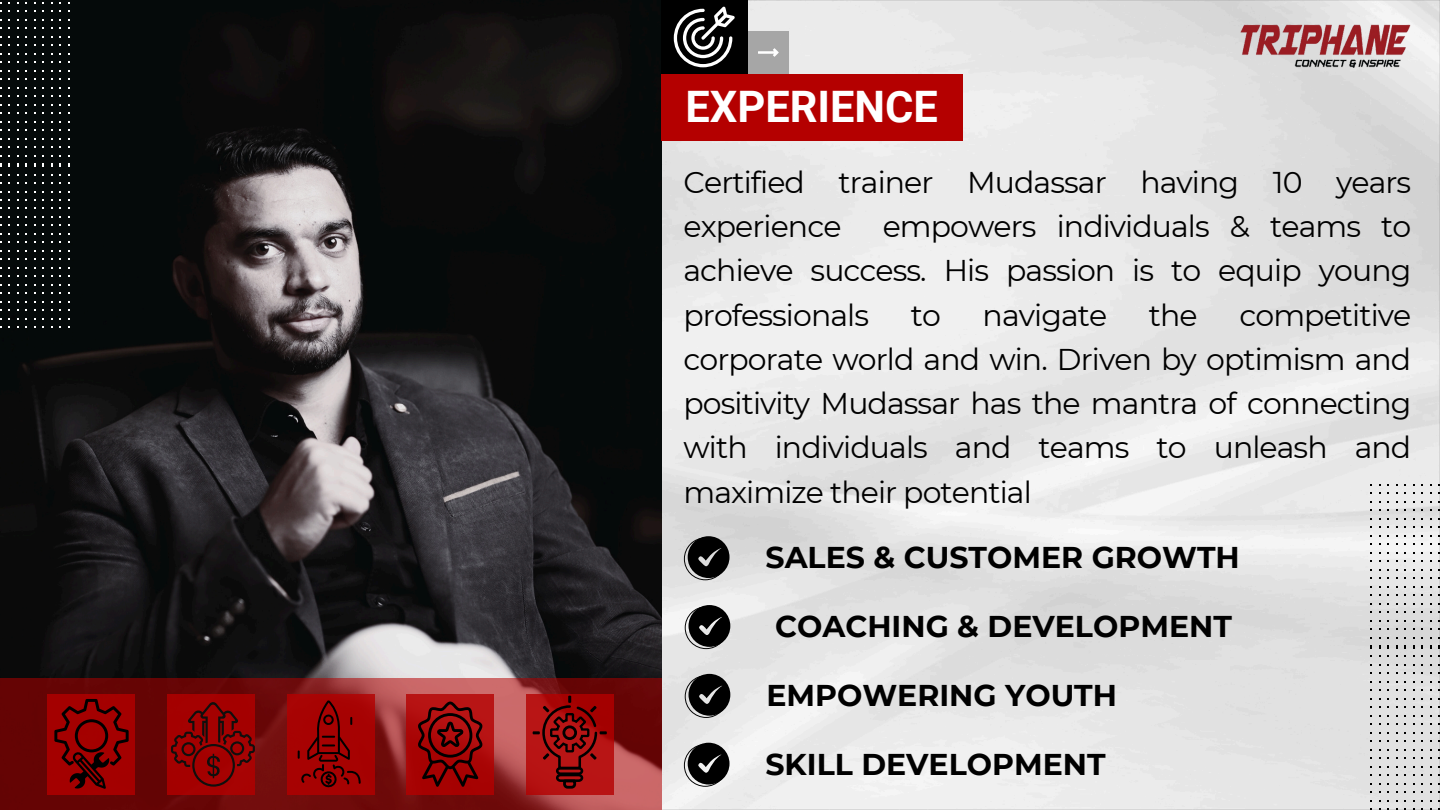
<style>
.page{position:relative;width:1440px;height:810px;background:#fff}
.page>*{position:absolute;margin:0;border:0;box-sizing:border-box;transform-origin:0 0}
.t1{font:700 43.4px "Roboto";color:#fff}
.t2{font:30px/44.2px "Montserrat";letter-spacing:-.03em;color:#000;text-align:justify}
.t3{font:700 30px "Montserrat";color:#000}
</style>
<div class="page">
<img style="left:662px;top:0;width:778px;height:810px">
<img style="left:0;top:0;width:662px;height:810px">
<svg style="left:0;top:678px;width:661px;height:132px;background:#801d1e"></svg>
<img style="left:1240px;top:24px;width:171px;height:43px">
<div style="left:48px;top:694px;width:87px;height:100px;background:#a40000"></div>
<svg style="left:54px;top:699px;width:75px;height:67px"></svg>
<svg style="left:70px;top:719px;width:39px;height:70px"></svg>
<div style="left:167px;top:694px;width:88px;height:100px;background:#a40101"></div>
<div style="left:287px;top:694px;width:87px;height:100px;background:#a70202"></div>
<div style="left:406px;top:694px;width:88px;height:100px;background:linear-gradient(to right,#ad0909,#b00d0d)"></div>
<div style="left:526px;top:694px;width:88px;height:100px;background:linear-gradient(to bottom,#ac0909,#b91515)"></div>
<svg style="left:418px;top:702px;width:65px;height:85px;background:#7c0606"></svg>
<svg style="left:533px;top:696px;width:74px;height:93px;background:#8f0c0c"></svg>
<svg style="left:171px;top:702px;width:84px;height:85px"></svg>
<svg style="left:298px;top:700px;width:63px;height:88px"></svg>
<div style="left:747px;top:31px;width:42px;height:43px;background:#a6a6a6"></div>
<svg style="left:758px;top:48px;width:21px;height:9px"></svg>
<div style="left:661px;top:74px;width:301px;height:67px;background:#b40000"></div>
<div style="left:661px;top:0;width:86px;height:74px;background:#000"></div>
<svg style="left:674px;top:7px;width:61px;height:60px"></svg>
<svg style="left:685px;top:605px;width:45px;height:44px;background:#4c4c4c"></svg>
<svg style="left:685px;top:674px;width:45px;height:44px;background:#494949"></svg>
<svg style="left:684px;top:743px;width:46px;height:44px"></svg>
<svg style="left:684px;top:536px;width:46px;height:44px;background:#4a4a4a"></svg>
<p class="t1" style="left:685px;top:82px;width:254px">EXPERIENCE</p>
<p class="t2" style="left:683px;top:160px;width:729px">Certified trainer Mudassar having 10 years experience</p>
<p class="t2" style="left:683px;top:204px;width:729px;text-indent:199px">empowers individuals &amp; teams to achieve success. His passion is to equip young professionals</p>
<p class="t2" style="left:683px;top:293px;width:729px;text-indent:556px">competitive corporate world and win. Driven by optimism and positivity Mudassar has the mantra of connecting with individuals and teams to unleash and maximize their potential</p>
<p class="t2" style="left:911px;top:293px;width:32px">to</p>
<p class="t2" style="left:983px;top:293px;width:126px">navigate</p>
<p class="t2" style="left:1149px;top:293px;width:50px">the</p>
<p class="t3" style="left:766px;top:539px;width:476px">SALES &amp; CUSTOMER GROWTH</p>
<p class="t3" style="left:775px;top:608px;width:458px">COACHING &amp; DEVELOPMENT</p>
<p class="t3" style="left:766px;top:677px;width:352px">EMPOWERING YOUTH</p>
<p class="t3" style="left:766px;top:746px;width:342px">SKILL DEVELOPMENT</p>
</div>
